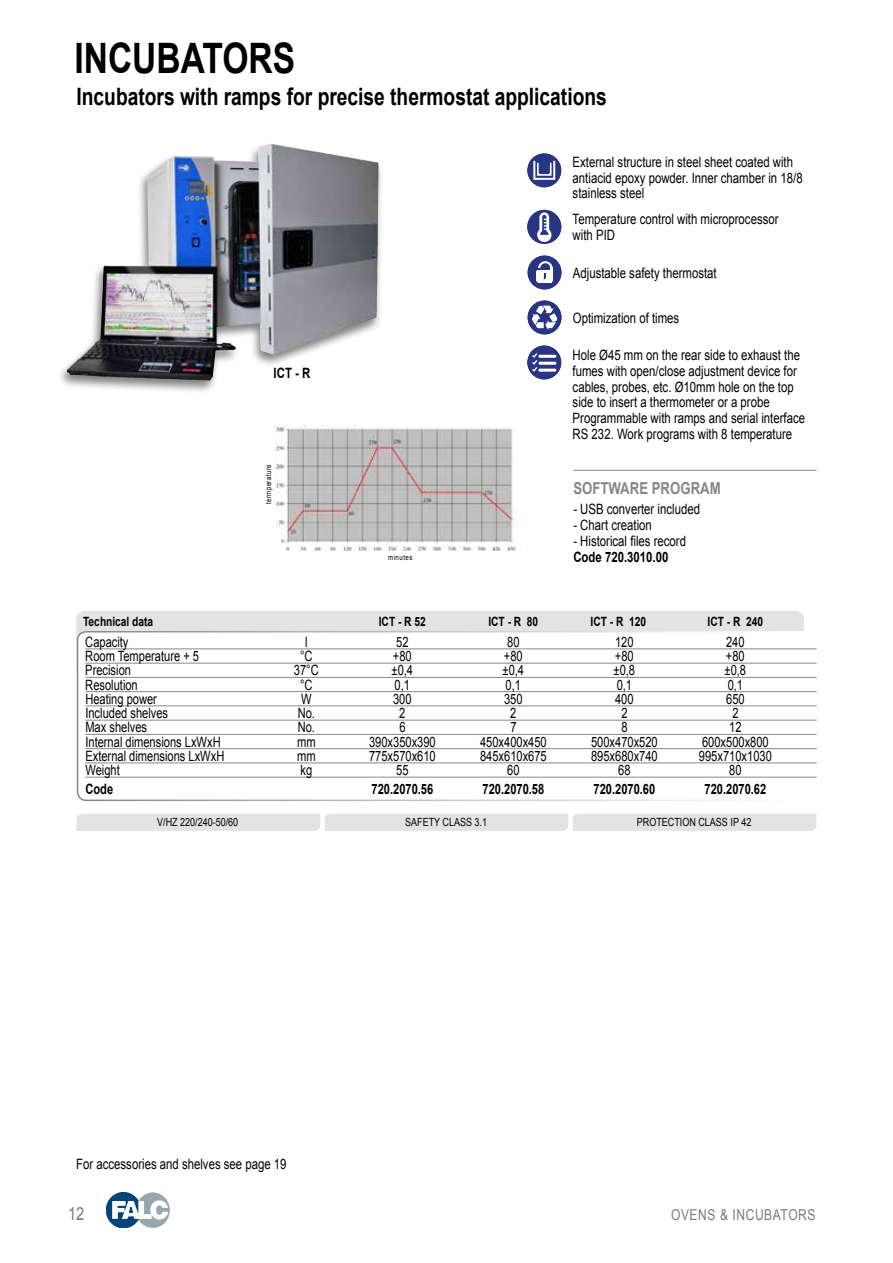
<style>
.page{position:relative;width:893px;height:1263px;background:#fff}
.page>*{position:absolute;margin:0;border:0;box-sizing:border-box;transform-origin:0 0}
.t1{font:700 42px "Arial";color:#000;scale:.8 1}
.t2{font:700 24px "Arial";color:#000;scale:.8 1}
.t3{font:18px "Arial";color:#7c7b7b;scale:.8 1}
.t4{font:700 16.5px "Arial";color:#878787;scale:.8 1}
.t5{font:15px "Arial";letter-spacing:.05em;color:#7c7b7b;scale:.8 1}
.t6{font:14.25px/15.8px "Arial";color:#000;scale:.8 1}
.t7{font:14.25px "Arial";color:#000;scale:.78 1}
.t8{font:700 14.25px "Arial";color:#000;scale:.78 1}
.t9{font:700 14.25px "Arial";color:#000;scale:.8 1}
.t10{font:700 12.75px "Arial";color:#000;scale:.8 1}
.t11{font:11.25px "Arial";color:#000;scale:.8 1}
.t12{font:7.5px "Arial";letter-spacing:.09em;color:#000;scale:.8 1}
</style>
<div class="page">
<div style="left:136px;top:1192px;width:34px;height:36px;background:#97a7ae;border-radius:50%"></div>
<div style="left:106px;top:1192px;width:35px;height:36px;background:#00457c;border-radius:50%"></div>
<div style="left:106px;top:1192px;width:35px;height:36px;border:1px solid #00457c;border-radius:50%"></div>
<svg style="left:112px;top:1200px;width:56px;height:19px"></svg>
<div style="left:742px;top:1191px;width:36px;height:38px;border:1px solid #00457c;border-radius:50%"></div>
<svg style="left:774px;top:1200px;width:4px;height:20px"></svg>
<div style="left:527px;top:153px;width:34px;height:34px;background:#283583;border-radius:50%"></div>
<div style="left:533px;top:160px;width:22px;height:20px;border:2px solid #fff"></div>
<svg style="left:537px;top:163px;width:15px;height:13px"></svg>
<div style="left:527px;top:345px;width:34px;height:34px;background:#283583;border-radius:50%"></div>
<hr style="left:538px;top:355px;width:18px;height:3px;background:#fff;border-radius:2px">
<hr style="left:538px;top:362px;width:18px;height:3px;background:#fff;border-radius:2px">
<hr style="left:538px;top:369px;width:18px;height:3px;background:#fff;border-radius:2px">
<svg style="left:532px;top:353px;width:5px;height:19px"></svg>
<svg style="left:527px;top:210px;width:34px;height:34px"></svg>
<div style="left:528px;top:255px;width:34px;height:34px;background:#283583;border-radius:50%"></div>
<svg style="left:538px;top:261px;width:15px;height:15px"></svg>
<div style="left:540px;top:263px;width:10px;height:10px;background:#283583;border-radius:50%"></div>
<svg style="left:536px;top:268px;width:17px;height:14px"></svg>
<div style="left:528px;top:300px;width:34px;height:34px;background:#283583;border-radius:50%"></div>
<svg style="left:532px;top:306px;width:25px;height:24px"></svg>
<div style="left:57px;top:142px;width:327px;height:252px;background:#000;opacity:.5"></div>
<img style="left:67px;top:144px;width:203px;height:235px">
<img style="left:275px;top:426px;width:243px;height:125px">
<div style="left:76px;top:611px;width:728px;height:65px;background:#e3e3e3;border-radius:9px"></div>
<div style="left:78px;top:632px;width:738px;height:168px;background:#fff;border-radius:9px"></div>
<div style="left:77px;top:631px;width:740px;height:170px;border:2px solid #fff;border-radius:9px"></div>
<div style="left:76px;top:814px;width:740px;height:17px;background:#e3e3e3"></div>
<hr style="left:85px;top:649px;width:732px;height:1px;background:#878787">
<hr style="left:85px;top:663px;width:732px;height:1px;background:#878787">
<hr style="left:85px;top:677px;width:732px;height:1px;background:#878787">
<hr style="left:85px;top:691px;width:732px;height:1px;background:#878787">
<hr style="left:85px;top:706px;width:732px;height:1px;background:#878787">
<hr style="left:85px;top:720px;width:732px;height:1px;background:#878787">
<hr style="left:85px;top:734px;width:732px;height:1px;background:#878787">
<hr style="left:85px;top:748px;width:732px;height:1px;background:#878787">
<hr style="left:85px;top:763px;width:732px;height:1px;background:#878787">
<hr style="left:85px;top:777px;width:732px;height:1px;background:#878787">
<hr style="left:573px;top:470px;width:244px;height:1px;background:#878787">
<h1 class="t1" style="left:74px;top:30px;width:278px">INCUBATORS</h1>
<h2 class="t2" style="left:77px;top:80px;width:664px">Incubators with ramps for precise thermostat applications</h2>
<p class="t6" style="left:573px;top:154px;width:289px">External structure in steel sheet coated with antiacid epoxy powder. Inner chamber in 18/8 stainless steel</p>
<p class="t6" style="left:573px;top:211px;width:259px">Temperature control with microprocessor with PID</p>
<p class="t9" style="left:274px;top:363px;width:47px">ICT - R</p>
<p class="t12" style="left:264px;top:504px;width:52px;rotate:-90deg">termperature</p>
<p class="t12" style="left:388px;top:553px;width:32px">minutes</p>
<p class="t6" style="left:573px;top:265px;width:181px">Adjustable safety thermostat</p>
<p class="t6" style="left:573px;top:310px;width:135px">Optimization of times</p>
<p class="t6" style="left:573px;top:347px;width:292px">Hole Ø45 mm on the rear side to exhaust the fumes with open/close adjustment device for cables, probes, etc. Ø10mm hole on the top side to insert a thermometer or a probe Programmable with ramps and serial interface RS 232. Work programs with 8 temperature</p>
<p class="t4" style="left:573px;top:478px;width:186px">SOFTWARE PROGRAM</p>
<p class="t6" style="left:573px;top:502px;width:160px">- USB converter included</p>
<p class="t6" style="left:573px;top:517px;width:100px">- Chart creation</p>
<p class="t6" style="left:573px;top:533px;width:142px">- Historical files record</p>
<p class="t9" style="left:573px;top:547px;width:120px">Code 720.3010.00</p>
<p class="t10" style="left:83px;top:613px;width:89px">Technical data</p>
<p class="t10" style="left:379px;top:613px;width:60px">ICT - R 52</p>
<p class="t10" style="left:488px;top:613px;width:64px">ICT - R 80</p>
<p class="t10" style="left:591px;top:613px;width:71px">ICT - R 120</p>
<p class="t10" style="left:708px;top:613px;width:71px">ICT - R 240</p>
<p class="t7" style="left:85px;top:632px;width:57px">Capacity</p>
<p class="t7" style="left:305px;top:632px;width:5px">l</p>
<p class="t7" style="left:396px;top:632px;width:17px">52</p>
<p class="t7" style="left:507px;top:632px;width:17px">80</p>
<p class="t7" style="left:615px;top:632px;width:25px">120</p>
<p class="t7" style="left:726px;top:632px;width:25px">240</p>
<p class="t7" style="left:85px;top:647px;width:147px">Room Temperature + 5</p>
<p class="t7" style="left:300px;top:647px;width:17px">°C</p>
<p class="t7" style="left:393px;top:647px;width:26px">+80</p>
<p class="t7" style="left:504px;top:647px;width:26px">+80</p>
<p class="t7" style="left:615px;top:647px;width:26px">+80</p>
<p class="t7" style="left:726px;top:647px;width:26px">+80</p>
<p class="t7" style="left:85px;top:661px;width:60px">Precision</p>
<p class="t7" style="left:294px;top:661px;width:33px">37°C</p>
<p class="t7" style="left:392px;top:661px;width:29px">±0,4</p>
<p class="t7" style="left:503px;top:661px;width:29px">±0,4</p>
<p class="t7" style="left:614px;top:661px;width:29px">±0,8</p>
<p class="t7" style="left:725px;top:661px;width:29px">±0,8</p>
<p class="t7" style="left:85px;top:675px;width:69px">Resolution</p>
<p class="t7" style="left:300px;top:675px;width:17px">°C</p>
<p class="t7" style="left:395px;top:675px;width:21px">0,1</p>
<p class="t7" style="left:506px;top:675px;width:21px">0,1</p>
<p class="t7" style="left:617px;top:675px;width:21px">0,1</p>
<p class="t7" style="left:728px;top:675px;width:21px">0,1</p>
<p class="t7" style="left:85px;top:689px;width:93px">Heating power</p>
<p class="t7" style="left:301px;top:689px;width:15px">W</p>
<p class="t7" style="left:393px;top:689px;width:25px">300</p>
<p class="t7" style="left:504px;top:689px;width:25px">350</p>
<p class="t7" style="left:615px;top:689px;width:25px">400</p>
<p class="t7" style="left:726px;top:689px;width:25px">650</p>
<p class="t7" style="left:85px;top:704px;width:108px">Included shelves</p>
<p class="t7" style="left:298px;top:704px;width:24px">No.</p>
<p class="t7" style="left:399px;top:704px;width:9px">2</p>
<p class="t7" style="left:510px;top:704px;width:9px">2</p>
<p class="t7" style="left:621px;top:704px;width:9px">2</p>
<p class="t7" style="left:732px;top:704px;width:9px">2</p>
<p class="t7" style="left:85px;top:718px;width:81px">Max shelves</p>
<p class="t7" style="left:298px;top:718px;width:24px">No.</p>
<p class="t7" style="left:399px;top:718px;width:9px">6</p>
<p class="t7" style="left:510px;top:718px;width:9px">7</p>
<p class="t7" style="left:621px;top:718px;width:9px">8</p>
<p class="t7" style="left:729px;top:718px;width:17px">12</p>
<p class="t7" style="left:85px;top:732px;width:175px">Internal dimensions LxWxH</p>
<p class="t7" style="left:297px;top:732px;width:25px">mm</p>
<p class="t7" style="left:369px;top:732px;width:87px">390x350x390</p>
<p class="t7" style="left:480px;top:732px;width:87px">450x400x450</p>
<p class="t7" style="left:591px;top:732px;width:87px">500x470x520</p>
<p class="t7" style="left:702px;top:732px;width:87px">600x500x800</p>
<p class="t7" style="left:85px;top:746px;width:180px">External dimensions LxWxH</p>
<p class="t7" style="left:297px;top:746px;width:25px">mm</p>
<p class="t7" style="left:369px;top:746px;width:87px">775x570x610</p>
<p class="t7" style="left:480px;top:746px;width:87px">845x610x675</p>
<p class="t7" style="left:591px;top:746px;width:87px">895x680x740</p>
<p class="t7" style="left:699px;top:746px;width:95px">995x710x1030</p>
<p class="t7" style="left:85px;top:761px;width:46px">Weight</p>
<p class="t7" style="left:301px;top:761px;width:17px">kg</p>
<p class="t7" style="left:396px;top:761px;width:17px">55</p>
<p class="t7" style="left:507px;top:761px;width:17px">60</p>
<p class="t7" style="left:618px;top:761px;width:17px">68</p>
<p class="t7" style="left:729px;top:761px;width:17px">80</p>
<p class="t8" style="left:85px;top:779px;width:37px">Code</p>
<p class="t8" style="left:372px;top:779px;width:81px">720.2070.56</p>
<p class="t8" style="left:483px;top:779px;width:81px">720.2070.58</p>
<p class="t8" style="left:593px;top:779px;width:81px">720.2070.60</p>
<p class="t8" style="left:704px;top:779px;width:81px">720.2070.62</p>
<p class="t11" style="left:157px;top:815px;width:103px">V/HZ 220/240-50/60</p>
<p class="t11" style="left:405px;top:815px;width:104px">SAFETY CLASS 3.1</p>
<p class="t11" style="left:637px;top:815px;width:144px">PROTECTION CLASS IP 42</p>
<p class="t6" style="left:76px;top:1156px;width:264px">For accessories and shelves see page 19</p>
<p class="t6" style="left:280px;top:1157px;width:17px">05</p>
<p class="t3" style="left:68px;top:1202px;width:22px">12</p>
<p class="t5" style="left:671px;top:1205px;width:182px">OVENS &amp; INCUBATORS</p>
</div>
